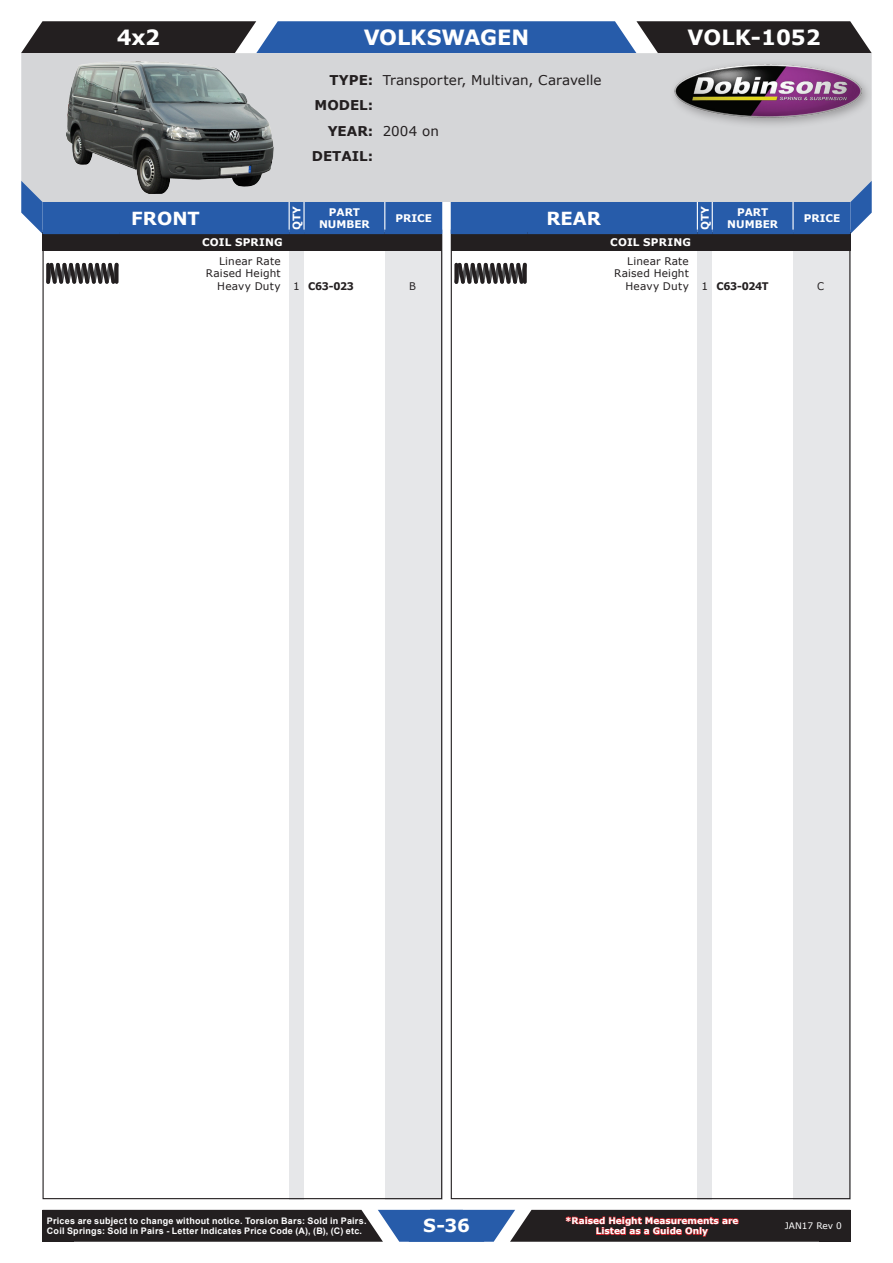
<style>
.page{position:relative;width:893px;height:1263px;background:#fff}
.page>*{position:absolute;margin:0;border:0;box-sizing:border-box;transform-origin:0 0}
.Vehicle_Make{font:700 21px "Verdana";letter-spacing:-.005em;color:#fff}
.Vehicle_Code{font:700 21px "Verdana";color:#fff}
.t1{font:700 18px "Verdana";color:#fff}
.Detail{font:13.5px "Verdana";letter-spacing:.005em;color:#231f20}
.t2{font:700 13.5px/25.5px "Verdana";color:#231f20;text-align:right}
.Vehicle_Type{font:13.5px "Verdana";letter-spacing:.01em;color:#231f20}
.Part_Description{font:10.5px "Verdana";letter-spacing:.02em;color:#231f20}
.Heading{font:700 10.5px/12.6px "Verdana";color:#fff;text-align:center}
.Part_Number{font:700 10.5px "Verdana";letter-spacing:-.035em;color:#231f20;scale:.95 1}
.Part_Quantity{font:10.5px "Verdana";color:#231f20}
.Part_Price{font:10.5px "Verdana";color:#231f20;scale:.95 1}
.t3{font:700 9px/10.8px "Arial";letter-spacing:.025em;color:#fff}
.t4{font:700 9px/10.8px "Verdana";color:#fff;text-align:center}
.t5{font:9px "Verdana";color:#fff}
</style>
<div class="page">
<svg style="left:21px;top:21px;width:851px;height:32px;background:#374b6c"></svg>
<div style="left:21px;top:53px;width:851px;height:149px;background:#d5d6d8"></div>
<svg style="left:21px;top:181px;width:421px;height:53px;background:#6386ba"></svg>
<hr style="left:289px;top:202px;width:1px;height:32px;background:#fff">
<hr style="left:303px;top:202px;width:2px;height:32px;background:#fff">
<hr style="left:384px;top:202px;width:1px;height:32px;background:#fff">
<svg style="left:451px;top:181px;width:421px;height:53px;background:#7290be"></svg>
<hr style="left:697px;top:202px;width:1px;height:32px;background:#fff">
<hr style="left:712px;top:202px;width:1px;height:32px;background:#fff">
<hr style="left:792px;top:202px;width:2px;height:32px;background:#fff">
<svg style="left:43px;top:1210px;width:807px;height:32px;background:#36323e"></svg>
<div style="left:289px;top:234px;width:15px;height:965px;background:#e6e7e9"></div>
<div style="left:697px;top:234px;width:15px;height:965px;background:#e6e7e9"></div>
<div style="left:385px;top:234px;width:57px;height:965px;background:#e6e7e9"></div>
<div style="left:793px;top:234px;width:57px;height:965px;background:#e6e7e9"></div>
<div style="left:669px;top:59px;width:204px;height:71px;background:#231f20;opacity:.35"></div>
<img style="left:674px;top:65px;width:187px;height:52px">
<img style="left:67px;top:61px;width:206px;height:133px">
<div style="left:43px;top:232px;width:399px;height:19px;background:#231f20"></div>
<hr style="left:43px;top:230px;width:76px;height:4px;background:#275caa">
<hr style="left:119px;top:230px;width:170px;height:4px;background:#275caa">
<hr style="left:289px;top:230px;width:15px;height:4px;background:#275caa">
<hr style="left:304px;top:230px;width:81px;height:4px;background:#275caa">
<hr style="left:385px;top:230px;width:57px;height:4px;background:#275caa">
<svg style="left:46px;top:263px;width:73px;height:21px"></svg>
<svg style="left:115px;top:265px;width:4px;height:17px"></svg>
<div style="left:451px;top:232px;width:399px;height:19px;background:#231f20"></div>
<hr style="left:451px;top:230px;width:76px;height:4px;background:#275caa">
<hr style="left:527px;top:230px;width:170px;height:4px;background:#275caa">
<hr style="left:697px;top:230px;width:15px;height:4px;background:#275caa">
<hr style="left:712px;top:230px;width:81px;height:4px;background:#275caa">
<hr style="left:793px;top:230px;width:57px;height:4px;background:#275caa">
<svg style="left:454px;top:263px;width:73px;height:21px"></svg>
<svg style="left:523px;top:265px;width:4px;height:17px"></svg>
<h1 class="Vehicle_Make" style="left:117px;top:22px;width:45px">4x2</h1>
<p class="Vehicle_Make" style="left:364px;top:22px;width:167px">VOLKSWAGEN</p>
<p class="Vehicle_Code" style="left:687px;top:22px;width:135px">VOLK-1052</p>
<h3 class="t2" style="left:312px;top:67px;width:63px">TYPE:<br>MODEL:<br>YEAR:<br>DETAIL:</h3>
<p class="Detail" style="left:383px;top:71px;width:220px">Transporter, Multivan, Caravelle</p>
<p class="Vehicle_Type" style="left:383px;top:122px;width:58px">2004 on</p>
<h2 class="t1" style="left:131px;top:205px;width:70px">FRONT</h2>
<p class="Heading" style="left:290px;top:230px;width:25px;rotate:-90deg">QTY</p>
<p class="Heading" style="left:319px;top:205px;width:52px">PART<br>NUMBER</p>
<p class="Heading" style="left:396px;top:212px;width:38px">PRICE</p>
<h2 class="t1" style="left:547px;top:205px;width:56px">REAR</h2>
<p class="Heading" style="left:698px;top:230px;width:25px;rotate:-90deg">QTY</p>
<p class="Heading" style="left:727px;top:205px;width:52px">PART<br>NUMBER</p>
<p class="Heading" style="left:804px;top:212px;width:38px">PRICE</p>
<p class="Heading" style="left:202px;top:236px;width:82px">COIL SPRING</p>
<p class="Part_Description" style="left:219px;top:253px;width:63px">Linear Rate</p>
<p class="Part_Description" style="left:206px;top:266px;width:76px">Raised Height</p>
<p class="Part_Description" style="left:217px;top:279px;width:65px">Heavy Duty</p>
<p class="Part_Quantity" style="left:293px;top:279px;width:8px">1</p>
<p class="Part_Number" style="left:308px;top:278px;width:50px">C63-023</p>
<p class="Part_Price" style="left:409px;top:279px;width:9px">B</p>
<p class="Heading" style="left:610px;top:236px;width:82px">COIL SPRING</p>
<p class="Part_Description" style="left:627px;top:253px;width:63px">Linear Rate</p>
<p class="Part_Description" style="left:614px;top:266px;width:76px">Raised Height</p>
<p class="Part_Description" style="left:625px;top:279px;width:65px">Heavy Duty</p>
<p class="Part_Quantity" style="left:701px;top:279px;width:8px">1</p>
<p class="Part_Number" style="left:716px;top:278px;width:56px">C63-024T</p>
<p class="Part_Price" style="left:817px;top:279px;width:9px">C</p>
<h2 class="t1" style="left:423px;top:1213px;width:48px">S-36</h2>
<p class="t4" style="left:565px;top:1215px;width:175px">*Raised Height Measurements are<br>Listed as a Guide Only</p>
<p class="t3" style="left:47px;top:1215px;width:321px">Prices are subject to change without notice. Torsion Bars: Sold in Pairs.<br>Coil Springs: Sold in Pairs - Letter Indicates Price Code (A), (B), (C) etc.</p>
<p class="t5" style="left:785px;top:1220px;width:59px">JAN17 Rev 0</p>
</div>
